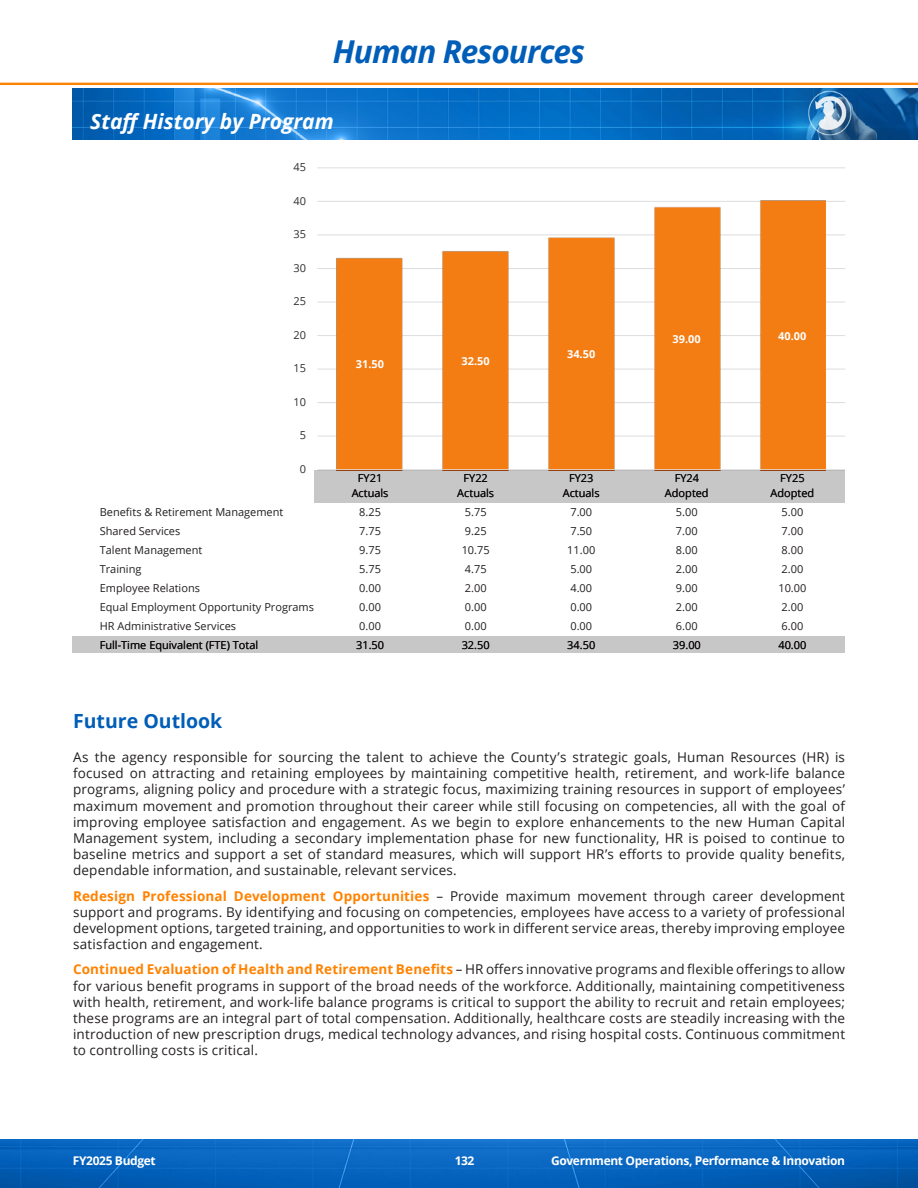
<style>
.page{position:relative;width:918px;height:1188px;background:#fff}
.page>*{position:absolute;margin:0;border:0;box-sizing:border-box;transform-origin:0 0}
.t1{font:italic 700 31.5px "Open Sans";letter-spacing:-.03em;color:#005eb8}
.t2{font:italic 700 21px "Open Sans";color:#fff}
.Heading_L1{font:700 19.5px "Open Sans";color:#005eb8}
.Body{font:13.5px/16.2px "Open Sans";letter-spacing:.01em;color:#231f20;text-align:justify}
.t3{font:700 12px "Open Sans";letter-spacing:-.03em;color:#fff}
.t4{font:10.95px/15px "Open Sans";color:#231f20;text-align:center}
.t5{font:700 10.95px "Open Sans";color:#fff}
.t6{font:10.95px "Open Sans";color:#312f30}
.s1{font-weight:700;color:#ff8200}
</style>
<div class="page">
<img style="left:0;top:82px;width:918px;height:3px">
<img style="left:0;top:1139px;width:918px;height:49px">
<img style="left:73px;top:89px;width:845px;height:50px">
<hr style="left:317px;top:436px;width:528px;height:1px;background:#dcdddf">
<hr style="left:317px;top:402px;width:528px;height:1px;background:#dcdddf">
<hr style="left:317px;top:369px;width:528px;height:1px;background:#dcdddf">
<hr style="left:317px;top:335px;width:528px;height:1px;background:#dcdddf">
<hr style="left:317px;top:302px;width:528px;height:1px;background:#dcdddf">
<hr style="left:317px;top:268px;width:528px;height:1px;background:#dcdddf">
<hr style="left:317px;top:234px;width:528px;height:1px;background:#dcdddf">
<hr style="left:317px;top:201px;width:528px;height:1px;background:#dcdddf">
<hr style="left:317px;top:167px;width:528px;height:1px;background:#dcdddf">
<img style="left:337px;top:201px;width:489px;height:268px">
<hr style="left:317px;top:469px;width:528px;height:1px;background:#dcdddf">
<div style="left:314px;top:471px;width:531px;height:32px;background:#c8c7c7"></div>
<div style="left:73px;top:637px;width:772px;height:16px;background:#c8c7c7"></div>
<p class="t1" style="left:333px;top:29px;width:254px">Human Resources</p>
<h2 class="t2" style="left:90px;top:107px;width:245px">Staff History by Program</h2>
<p class="t6" style="left:293px;top:160px;width:14px">45</p>
<p class="t6" style="left:293px;top:193px;width:14px">40</p>
<p class="t6" style="left:293px;top:227px;width:14px">35</p>
<p class="t6" style="left:293px;top:260px;width:14px">30</p>
<p class="t6" style="left:293px;top:294px;width:14px">25</p>
<p class="t6" style="left:293px;top:327px;width:14px">20</p>
<p class="t6" style="left:293px;top:361px;width:14px">15</p>
<p class="t6" style="left:293px;top:394px;width:14px">10</p>
<p class="t6" style="left:300px;top:428px;width:8px">5</p>
<p class="t6" style="left:300px;top:462px;width:8px">0</p>
<p class="t5" style="left:356px;top:357px;width:30px">31.50</p>
<p class="t5" style="left:461px;top:353px;width:30px">32.50</p>
<p class="t5" style="left:567px;top:347px;width:30px">34.50</p>
<p class="t5" style="left:673px;top:331px;width:30px">39.00</p>
<p class="t5" style="left:778px;top:328px;width:30px">40.00</p>
<p class="t4" style="left:352px;top:470px;width:38px">FY21<br>Actuals</p>
<p class="t4" style="left:457px;top:470px;width:38px">FY22<br>Actuals</p>
<p class="t4" style="left:563px;top:470px;width:38px">FY23<br>Actuals</p>
<p class="t4" style="left:665px;top:470px;width:45px">FY24<br>Adopted</p>
<p class="t4" style="left:771px;top:470px;width:45px">FY25<br>Adopted</p>
<p class="t4" style="left:100px;top:504px;width:185px">Benefits &amp; Retirement Management</p>
<p class="t4" style="left:359px;top:504px;width:23px">8.25</p>
<p class="t4" style="left:465px;top:504px;width:23px">5.75</p>
<p class="t4" style="left:570px;top:504px;width:23px">7.00</p>
<p class="t4" style="left:676px;top:504px;width:23px">5.00</p>
<p class="t4" style="left:782px;top:504px;width:23px">5.00</p>
<p class="t4" style="left:100px;top:523px;width:82px">Shared Services</p>
<p class="t4" style="left:359px;top:523px;width:23px">7.75</p>
<p class="t4" style="left:465px;top:523px;width:23px">9.25</p>
<p class="t4" style="left:570px;top:523px;width:23px">7.50</p>
<p class="t4" style="left:676px;top:523px;width:23px">7.00</p>
<p class="t4" style="left:782px;top:523px;width:23px">7.00</p>
<p class="t4" style="left:100px;top:542px;width:104px">Talent Management</p>
<p class="t4" style="left:359px;top:542px;width:23px">9.75</p>
<p class="t4" style="left:462px;top:542px;width:30px">10.75</p>
<p class="t4" style="left:567px;top:542px;width:30px">11.00</p>
<p class="t4" style="left:676px;top:542px;width:23px">8.00</p>
<p class="t4" style="left:782px;top:542px;width:23px">8.00</p>
<p class="t4" style="left:100px;top:561px;width:43px">Training</p>
<p class="t4" style="left:359px;top:561px;width:23px">5.75</p>
<p class="t4" style="left:465px;top:561px;width:23px">4.75</p>
<p class="t4" style="left:570px;top:561px;width:23px">5.00</p>
<p class="t4" style="left:676px;top:561px;width:23px">2.00</p>
<p class="t4" style="left:782px;top:561px;width:23px">2.00</p>
<p class="t4" style="left:100px;top:580px;width:102px">Employee Relations</p>
<p class="t4" style="left:359px;top:580px;width:23px">0.00</p>
<p class="t4" style="left:465px;top:580px;width:23px">2.00</p>
<p class="t4" style="left:570px;top:580px;width:23px">4.00</p>
<p class="t4" style="left:676px;top:580px;width:23px">9.00</p>
<p class="t4" style="left:778px;top:580px;width:30px">10.00</p>
<p class="t4" style="left:100px;top:599px;width:216px">Equal Employment Opportunity Programs</p>
<p class="t4" style="left:359px;top:599px;width:23px">0.00</p>
<p class="t4" style="left:465px;top:599px;width:23px">0.00</p>
<p class="t4" style="left:570px;top:599px;width:23px">0.00</p>
<p class="t4" style="left:676px;top:599px;width:23px">2.00</p>
<p class="t4" style="left:782px;top:599px;width:23px">2.00</p>
<p class="t4" style="left:100px;top:618px;width:138px">HR Administrative Services</p>
<p class="t4" style="left:359px;top:618px;width:23px">0.00</p>
<p class="t4" style="left:465px;top:618px;width:23px">0.00</p>
<p class="t4" style="left:570px;top:618px;width:23px">0.00</p>
<p class="t4" style="left:676px;top:618px;width:23px">6.00</p>
<p class="t4" style="left:782px;top:618px;width:23px">6.00</p>
<p class="t4" style="left:100px;top:637px;width:160px">Full-Time Equivalent (FTE) Total</p>
<p class="t4" style="left:356px;top:638px;width:30px">31.50</p>
<p class="t4" style="left:462px;top:638px;width:30px">32.50</p>
<p class="t4" style="left:567px;top:638px;width:30px">34.50</p>
<p class="t4" style="left:673px;top:638px;width:30px">39.00</p>
<p class="t4" style="left:778px;top:638px;width:30px">40.00</p>
<p class="Heading_L1" style="left:73px;top:707px;width:151px">Future Outlook</p>
<p class="Body" style="left:73px;top:749px;width:773px">As the agency responsible for sourcing the talent to achieve the County’s strategic goals, Human Resources (HR) is focused on attracting and retaining employees by maintaining competitive health, retirement, and work-life balance programs, aligning policy and procedure with a strategic focus, maximizing training resources in support of employees’ maximum movement and promotion throughout their career while still focusing on competencies, all with the goal of improving employee satisfaction and engagement. As we begin to explore enhancements to the new Human Capital Management system, including a secondary implementation phase for new functionality, HR is poised to continue to baseline metrics and support a set of standard measures, which will support HR’s efforts to provide quality benefits, dependable information, and sustainable, relevant services.</p>
<p class="Body" style="left:73px;top:887px;width:773px"><span class="s1">Redesign Professional Development Opportunities</span> – Provide maximum movement through career development support and programs. By identifying and focusing on competencies, employees have access to a variety of professional development options, targeted training, and opportunities to work in different service areas, thereby improving employee satisfaction and engagement.</p>
<p class="Body" style="left:73px;top:961px;width:773px"><span class="s1">Continued Evaluation of Health and Retirement Benefits</span> – HR offers innovative programs and flexible offerings to allow for various benefit programs in support of the broad needs of the workforce. Additionally, maintaining competitiveness with health, retirement, and work-life balance programs is critical to support the ability to recruit and retain employees; these programs are an integral part of total compensation. Additionally, healthcare costs are steadily increasing with the introduction of new prescription drugs, medical technology advances, and rising hospital costs. Continuous commitment to controlling costs is critical.</p>
<p class="t3" style="left:73px;top:1152px;width:84px">FY2025 Budget</p>
<p class="t3" style="left:455px;top:1152px;width:21px">132</p>
<p class="t3" style="left:551px;top:1152px;width:296px">Government Operations, Performance &amp; Innovation</p>
</div>
